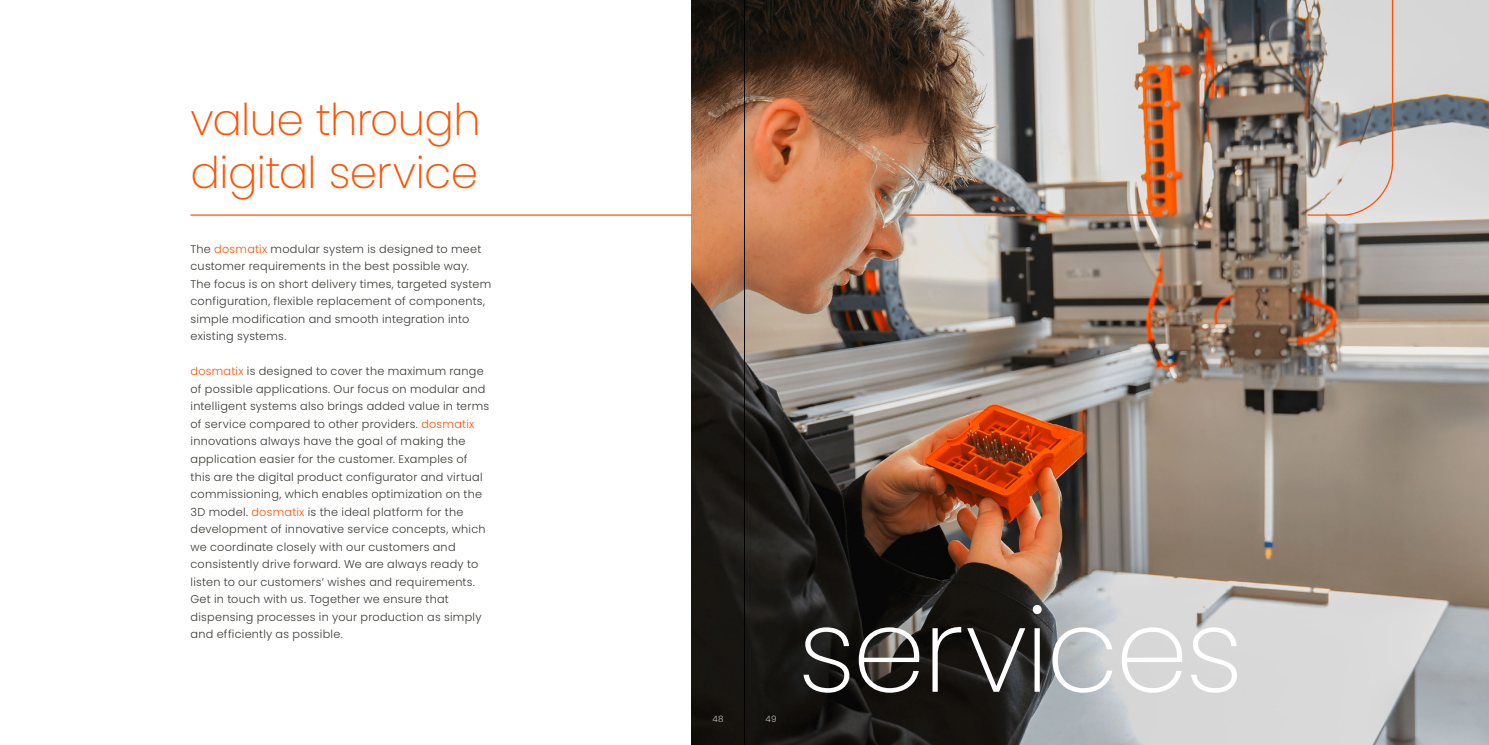
<style>
.page{position:relative;width:1489px;height:745px;background:#fff}
.page>*{position:absolute;margin:0;border:0;box-sizing:border-box;transform-origin:0 0}
.t1{font:200 117px "Poppins";letter-spacing:-.03em;color:#fff}
.t2{font:200 43.75px/52.5px "Poppins";letter-spacing:-.015em;color:#ff5100}
.t3{font:300 11.25px/17.5px "Poppins";letter-spacing:.02em;color:#3a3934}
.t4{font:300 8.75px "Poppins";color:#fff}
.s1{color:#ff5100}
</style>
<div class="page">
<img style="left:691px;top:0;width:797px;height:744px">
<hr style="left:190px;top:214px;width:501px;height:1px;background:#ff5100">
<hr style="left:1391px;top:0;width:1px;height:162px;background:#ff5100">
<hr style="left:901px;top:214px;width:249px;height:1px;background:#ff5100">
<div style="left:1344px;top:161px;width:49px;height:55px;background:#dedede"></div>
<hr style="left:1307px;top:214px;width:39px;height:1px;background:#ff5100">
<hr style="left:744px;top:0;width:1px;height:744px;background:#000">
<h2 class="t2" style="left:190px;top:94px;width:292px">value through digital service</h2>
<p class="t3" style="left:190px;top:240px;width:302px">The <span class="s1">dosmatix</span> modular system is designed to meet customer requirements in the best possible way.<br>The focus is on short delivery times, targeted system configuration, flexible replacement of components, simple modification and smooth integration into existing systems.</p>
<p class="t3" style="left:190px;top:362px;width:300px"><span class="s1">dosmatix</span> is designed to cover the maximum range of possible applications. Our focus on modular and intelligent systems also brings added value in terms of service compared to other providers. <span class="s1">dosmatix </span>innovations always have the goal of making the application easier for the customer. Examples of this are the digital product configurator and virtual commissioning, which enables optimization on the 3D model. <span class="s1">dosmatix</span> is the ideal platform for the development of innovative service concepts, which we coordinate closely with our customers and consistently drive forward. We are always ready to listen to our customers‘ wishes and requirements.<br>Get in touch with us. Together we ensure that dispensing processes in your production as simply and efficiently as possible.</p>
<p class="t4" style="left:712px;top:713px;width:13px">48</p>
<p class="t4" style="left:765px;top:713px;width:12px">49</p>
<h1 class="t1" style="left:797px;top:582px;width:447px">services</h1>
</div>
